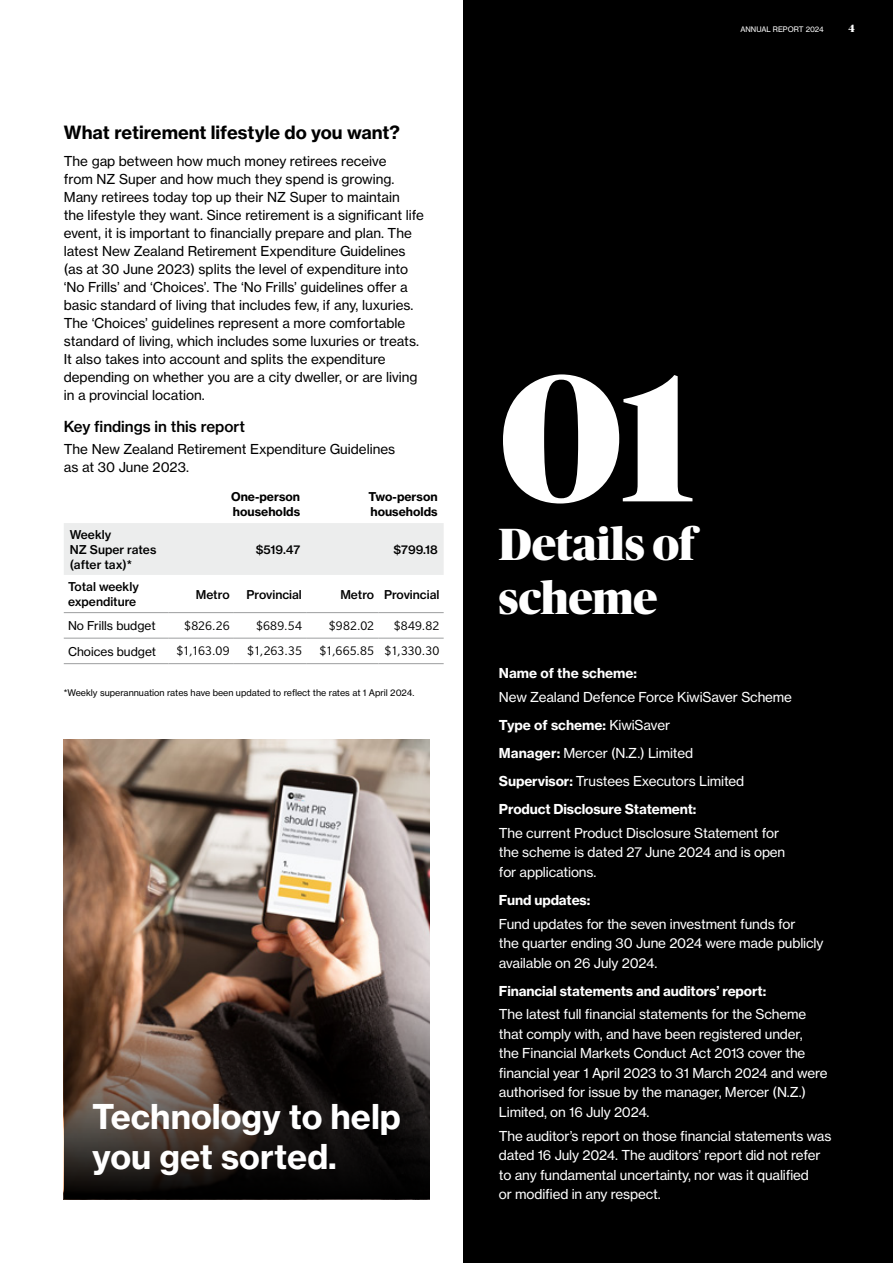
<style>
.page{position:relative;width:893px;height:1263px;background:#fff}
.page>*{position:absolute;margin:0;border:0;box-sizing:border-box;transform-origin:0 0}
.t1{font:900 180px "Publico Banner";color:#fff}
.t2{font:900 45px/54px "Publico Banner";color:#fff}
.t3{font:700 33.75px/40.5px "Haas Grot Text 75";color:#fff}
.t4{font:700 18px "Haas Grot Text 75";color:#000}
.t5{font:500 15px "Haas Grot Text 65";color:#000}
.t6{font:13.5px/18px "Haas Grot Text 55 Roman";color:#000}
.t7{font:13.5px/19.5px "Haas Grot Text 55 Roman";letter-spacing:-.01em;color:#fff}
.t8{font:700 13.5px "Haas Grot Text 75";letter-spacing:-.01em;color:#fff}
.t9{font:13.5px "Slate Pro";letter-spacing:.01em;color:#000}
.t10{font:500 12px/15px "Haas Grot Text 65";color:#000}
.t11{font:700 12px/15px "Haas Grot Text 75";color:#000}
.t12{font:12px "Haas Grot Text 55 Roman";color:#000}
.t13{font:900 10.5px "Publico Banner";color:#fff}
.t14{font:9px "Haas Grot Text 55 Roman";color:#000}
.t15{font:7.5px "Haas Grot Text 55 Roman";color:#fff}
.s1{font-family:"Haas Grot Text 55 Roman";font-weight:400}
.s2{font-family:"Haas Grot Text 75";font-weight:700}
</style>
<div class="page">
<img style="left:64px;top:739px;width:365px;height:249px">
<div style="left:463px;top:0;width:430px;height:1263px;background:#000"></div>
<svg style="left:64px;top:988px;width:365px;height:211px;background:#372b25"></svg>
<div style="left:64px;top:523px;width:380px;height:52px;background:#eceded"></div>
<hr style="left:64px;top:612px;width:105px;height:1px;background:#9c9e9f">
<hr style="left:169px;top:612px;width:65px;height:1px;background:#9c9e9f">
<hr style="left:234px;top:612px;width:72px;height:1px;background:#9c9e9f">
<hr style="left:306px;top:612px;width:72px;height:1px;background:#9c9e9f">
<hr style="left:378px;top:612px;width:66px;height:1px;background:#9c9e9f">
<hr style="left:64px;top:638px;width:105px;height:1px;background:#9c9e9f">
<hr style="left:169px;top:638px;width:65px;height:1px;background:#9c9e9f">
<hr style="left:234px;top:638px;width:72px;height:1px;background:#9c9e9f">
<hr style="left:306px;top:638px;width:72px;height:1px;background:#9c9e9f">
<hr style="left:378px;top:638px;width:66px;height:1px;background:#9c9e9f">
<hr style="left:64px;top:663px;width:105px;height:1px;background:#9c9e9f">
<hr style="left:169px;top:663px;width:65px;height:1px;background:#9c9e9f">
<hr style="left:234px;top:663px;width:72px;height:1px;background:#9c9e9f">
<hr style="left:306px;top:663px;width:72px;height:1px;background:#9c9e9f">
<hr style="left:378px;top:663px;width:66px;height:1px;background:#9c9e9f">
<h3 class="t4" style="left:64px;top:121px;width:338px">What retirement lifestyle do you want?</h3>
<p class="t6" style="left:64px;top:152px;width:362px">The gap between how much money retirees receive<br>from NZ Super and how much they spend is growing.<br>Many retirees today top up their NZ Super to maintain<br>the lifestyle they want. Since retirement is a significant life event, it is important to financially prepare and plan. The latest New Zealand Retirement Expenditure Guidelines (as at 30 June 2023) splits the level of expenditure into ‘No Frills’ and ‘Choices’. The ‘No Frills’ guidelines offer a basic standard of living that includes few, if any, luxuries.<br>The ‘Choices’ guidelines represent a more comfortable standard of living, which includes some luxuries or treats.<br>It also takes into account and splits the expenditure depending on whether you are a city dweller, or are living in a provincial location.</p>
<p class="t5" style="left:64px;top:417px;width:183px">Key findings in this report</p>
<p class="t6" style="left:64px;top:440px;width:333px">The New Zealand Retirement Expenditure Guidelines as at 30 June 2023.</p>
<p class="t10" style="left:70px;top:527px;width:88px">Weekly<br>NZ Super rates (after tax)*</p>
<p class="t11" style="left:231px;top:489px;width:71px">One-person households</p>
<p class="t11" style="left:368px;top:489px;width:71px">Two-person households</p>
<p class="t10" style="left:256px;top:542px;width:46px">$519.47</p>
<p class="t10" style="left:393px;top:542px;width:46px">$799.18</p>
<p class="t10" style="left:68px;top:579px;width:72px">Total weekly expenditure</p>
<p class="t10" style="left:196px;top:587px;width:35px">Metro</p>
<p class="t10" style="left:246px;top:587px;width:57px">Provincial</p>
<p class="t10" style="left:340px;top:587px;width:101px">Metro Provincial</p>
<p class="t12" style="left:68px;top:618px;width:89px">No Frills budget</p>
<p class="t9" style="left:184px;top:618px;width:47px">$826.26</p>
<p class="t9" style="left:256px;top:618px;width:47px">$689.54</p>
<p class="t9" style="left:329px;top:618px;width:47px">$982.02</p>
<p class="t9" style="left:394px;top:618px;width:47px">$849.82</p>
<p class="t12" style="left:68px;top:644px;width:90px">Choices budget</p>
<p class="t9" style="left:177px;top:644px;width:55px">$1,163.09</p>
<p class="t9" style="left:247px;top:644px;width:56px">$1,263.35</p>
<p class="t9" style="left:319px;top:644px;width:121px">$1,665.85 $1,330.30</p>
<p class="t14" style="left:64px;top:687px;width:352px">*Weekly superannuation rates have been updated to reflect the rates at 1 April 2024.</p>
<h3 class="t3" style="left:92px;top:1096px;width:310px">Technology to help you get sorted.</h3>
<p class="t15" style="left:740px;top:25px;width:85px">ANNUAL REPORT 2024</p>
<p class="t13" style="left:848px;top:21px;width:8px">4</p>
<h1 class="t1" style="left:499px;top:308px;width:196px">01</h1>
<h2 class="t2" style="left:499px;top:514px;width:197px">Details of scheme</h2>
<p class="t8" style="left:499px;top:665px;width:140px">Name of the scheme:</p>
<p class="t7" style="left:499px;top:687px;width:295px">New Zealand Defence Force KiwiSaver Scheme</p>
<p class="t8" style="left:499px;top:717px;width:173px">Type of scheme: <span class="s1">KiwiSaver</span></p>
<p class="t7" style="left:499px;top:739px;width:247px;line-height:28px"><span class="s2">Manager:</span> Mercer (N.Z.) Limited<br><span class="s2">Supervisor:</span> Trustees Executors Limited</p>
<p class="t8" style="left:499px;top:801px;width:199px">Product Disclosure Statement:</p>
<p class="t7" style="left:499px;top:823px;width:288px">The current Product Disclosure Statement for the scheme is dated 27 June 2024 and is open for applications.</p>
<p class="t8" style="left:499px;top:891px;width:93px">Fund updates:</p>
<p class="t7" style="left:499px;top:914px;width:326px">Fund updates for the seven investment funds for<br>the quarter ending 30 June 2024 were made publicly available on 26 July 2024.</p>
<p class="t8" style="left:499px;top:982px;width:269px">Financial statements and auditors’ report:</p>
<p class="t7" style="left:499px;top:1005px;width:330px">The latest full financial statements for the Scheme that comply with, and have been registered under,<br>the Financial Markets Conduct Act 2013 cover the financial year 1 April 2023 to 31 March 2024 and were authorised for issue by the manager, Mercer (N.Z.)<br>Limited, on 16 July 2024.</p>
<p class="t7" style="left:499px;top:1126px;width:334px">The auditor’s report on those financial statements was dated 16 July 2024. The auditors’ report did not refer to any fundamental uncertainty, nor was it qualified<br>or modified in any respect.</p>
</div>
